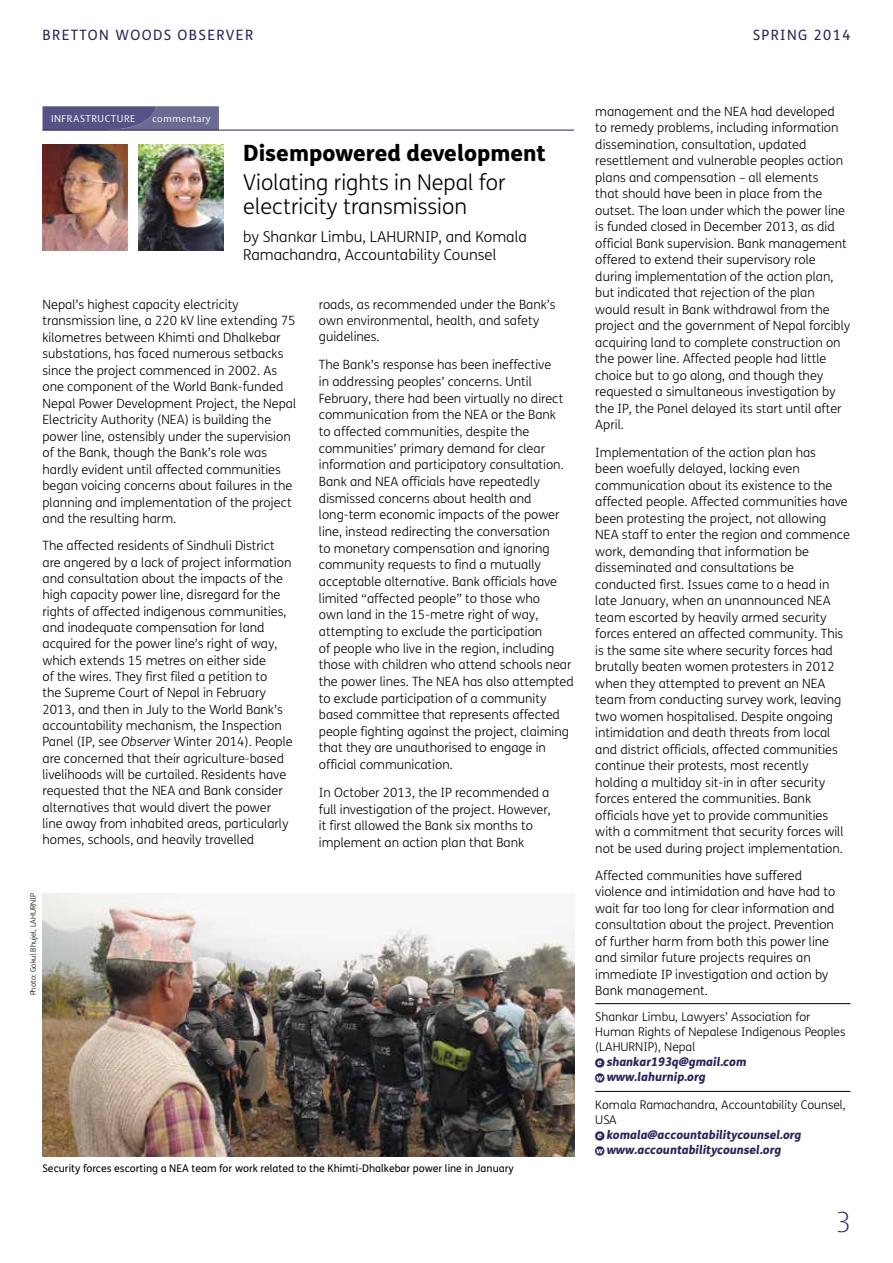
<style>
.page{position:relative;width:893px;height:1263px;background:#fff}
.page>*{position:absolute;margin:0;border:0;box-sizing:border-box;transform-origin:0 0}
.t1{font:28.5px "Shaker RL";color:#2a2559}
.t2{font:800 22.5px "FS Me";color:#000}
.t3{font:300 21.75px/24px "FS Me";color:#000}
.t4{font:300 15px/18px "FS Me";color:#000}
.t5{font:14.25px "FS Me";letter-spacing:.1em;color:#2a2559}
.t6{font:300 12.75px/16.5px "FS Me";color:#000}
.t7{font:300 12px/15px "FS Me";color:#000}
.t8{font:12px/15px "weblinks";color:#2a2559}
.t9{font:10.8px "Shaker R";letter-spacing:.05em;color:#fff}
.t10{font:10.5px "FS Me";color:#000}
.t11{font:300 7.5px "FS Me";color:#000}
.s1{font-style:italic}
</style>
<div class="page">
<img style="left:138px;top:145px;width:85px;height:106px">
<img style="left:43px;top:145px;width:85px;height:106px">
<hr style="left:595px;top:1003px;width:255px;height:1px;background:#000">
<hr style="left:595px;top:1091px;width:255px;height:1px;background:#000">
<svg style="left:43px;top:106px;width:176px;height:24px;background:#5e5e8b"></svg>
<hr style="left:43px;top:130px;width:531px;height:1px;background:#2a2559">
<img style="left:43px;top:893px;width:531px;height:264px">
<p class="t5" style="left:43px;top:27px;width:212px">BRETTON WOODS OBSERVER</p>
<p class="t5" style="left:753px;top:27px;width:99px">SPRING 2014</p>
<p class="t9" style="left:51px;top:113px;width:86px">INFRASTRUCTURE</p>
<p class="t9" style="left:153px;top:113px;width:59px">commentary</p>
<h2 class="t2" style="left:243px;top:139px;width:304px">Disempowered development</h2>
<h3 class="t3" style="left:243px;top:171px;width:264px">Violating rights in Nepal for electricity transmission</h3>
<p class="t4" style="left:243px;top:228px;width:285px">by Shankar Limbu, LAHURNIP, and Komala<br>Ramachandra, Accountability Counsel</p>
<p class="t6" style="left:43px;top:296px;width:255px">Nepal’s highest capacity electricity transmission line, a 220 kV line extending 75 kilometres between Khimti and Dhalkebar substations, has faced numerous setbacks since the project commenced in 2002. As one component of the World Bank-funded Nepal Power Development Project, the Nepal Electricity Authority (NEA) is building the power line, ostensibly under the supervision of the Bank, though the Bank’s role was hardly evident until affected communities began voicing concerns about failures in the planning and implementation of the project and the resulting harm.</p>
<p class="t6" style="left:43px;top:538px;width:252px">The affected residents of Sindhuli District are angered by a lack of project information and consultation about the impacts of the high capacity power line, disregard for the rights of affected indigenous communities, and inadequate compensation for land acquired for the power line’s right of way, which extends 15 metres on either side<br>of the wires. They first filed a petition to<br>the Supreme Court of Nepal in February 2013, and then in July to the World Bank’s accountability mechanism, the Inspection Panel (IP, see <span class="s1">Observer</span> Winter 2014). People are concerned that their agriculture-based livelihoods will be curtailed. Residents have requested that the NEA and Bank consider alternatives that would divert the power line away from inhabited areas, particularly homes, schools, and heavily travelled</p>
<p class="t6" style="left:319px;top:296px;width:238px">roads, as recommended under the Bank’s own environmental, health, and safety guidelines.</p>
<p class="t6" style="left:319px;top:357px;width:256px">The Bank’s response has been ineffective<br>in addressing peoples’ concerns. Until February, there had been virtually no direct communication from the NEA or the Bank<br>to affected communities, despite the communities’ primary demand for clear information and participatory consultation.<br>Bank and NEA officials have repeatedly dismissed concerns about health and long-term economic impacts of the power line, instead redirecting the conversation<br>to monetary compensation and ignoring community requests to find a mutually acceptable alternative. Bank officials have limited “affected people” to those who<br>own land in the 15-metre right of way, attempting to exclude the participation<br>of people who live in the region, including those with children who attend schools near the power lines. The NEA has also attempted to exclude participation of a community based committee that represents affected people fighting against the project, claiming that they are unauthorised to engage in official communication.</p>
<p class="t6" style="left:319px;top:785px;width:233px">In October 2013, the IP recommended a full investigation of the project. However, it first allowed the Bank six months to implement an action plan that Bank</p>
<p class="t11" style="left:29px;top:995px;width:104px;rotate:-90deg">Photo: Gokul Bhujel, LAHURNIP</p>
<p class="t10" style="left:43px;top:1162px;width:473px">Security forces escorting a NEA team for work related to the Khimti-Dhalkebar power line in January</p>
<p class="t6" style="left:595px;top:103px;width:256px">management and the NEA had developed<br>to remedy problems, including information dissemination, consultation, updated resettlement and vulnerable peoples action plans and compensation – all elements<br>that should have been in place from the outset. The loan under which the power line is funded closed in December 2013, as did official Bank supervision. Bank management offered to extend their supervisory role during implementation of the action plan, but indicated that rejection of the plan would result in Bank withdrawal from the project and the government of Nepal forcibly acquiring land to complete construction on the power line. Affected people had little choice but to go along, and though they requested a simultaneous investigation by the IP, the Panel delayed its start until after April.</p>
<p class="t6" style="left:595px;top:444px;width:256px">Implementation of the action plan has<br>been woefully delayed, lacking even communication about its existence to the affected people. Affected communities have been protesting the project, not allowing NEA staff to enter the region and commence work, demanding that information be disseminated and consultations be conducted first. Issues came to a head in late January, when an unannounced NEA team escorted by heavily armed security forces entered an affected community. This is the same site where security forces had brutally beaten women protesters in 2012 when they attempted to prevent an NEA team from conducting survey work, leaving two women hospitalised. Despite ongoing intimidation and death threats from local and district officials, affected communities continue their protests, most recently holding a multiday sit-in in after security forces entered the communities. Bank officials have yet to provide communities with a commitment that security forces will not be used during project implementation.</p>
<p class="t6" style="left:595px;top:867px;width:242px">Affected communities have suffered violence and intimidation and have had to wait far too long for clear information and consultation about the project. Prevention of further harm from both this power line and similar future projects requires an immediate IP investigation and action by Bank management.</p>
<p class="t7" style="left:595px;top:1009px;width:252px">Shankar Limbu, Lawyers’ Association for<br>Human Rights of Nepalese Indigenous Peoples (LAHURNIP), Nepal</p>
<p class="t8" style="left:595px;top:1054px;width:153px">Ωshankar193q@gmail.com<br>Δwww.lahurnip.org</p>
<p class="t7" style="left:595px;top:1097px;width:252px">Komala Ramachandra, Accountability Counsel,<br>USA</p>
<p class="t8" style="left:595px;top:1127px;width:208px">Ωkomala@accountabilitycounsel.org<br>Δwww.accountabilitycounsel.org</p>
<h1 class="t1" style="left:836px;top:1204px;width:16px">3</h1>
</div>
